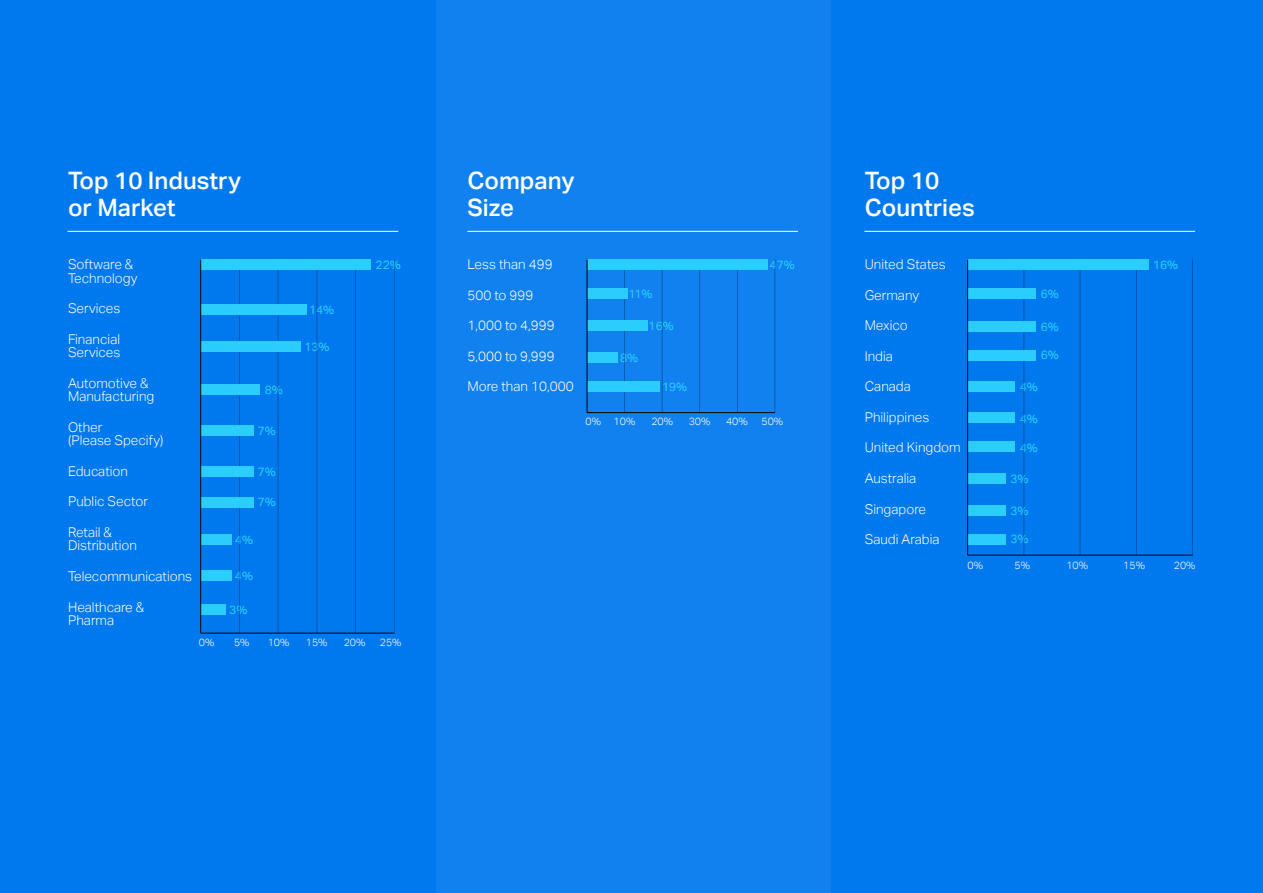
<style>
.page{position:relative;width:1263px;height:893px;background:#0079ef}
.page>*{position:absolute;margin:0;border:0;box-sizing:border-box;transform-origin:0 0}
.t1{font:500 24px/27px "Aktiv Grotesk";color:#fff}
.t2{font:300 13.5px/13.5px "Aktiv Grotesk";color:#fff}
.t3{font:12px "Aktiv Grotesk";color:#29ceff}
.t4{font:300 10.5px "Aktiv Grotesk";color:#fff}
</style>
<div class="page">
<div style="left:436px;top:0;width:395px;height:893px;background:#1081ef"></div>
<hr style="left:201px;top:633px;width:193px;height:1px;background:#000">
<hr style="left:68px;top:231px;width:330px;height:1px;background:#fff">
<hr style="left:467px;top:231px;width:331px;height:1px;background:#fff">
<hr style="left:864px;top:231px;width:331px;height:1px;background:#fff">
<hr style="left:587px;top:412px;width:188px;height:1px;background:#000">
<hr style="left:967px;top:555px;width:226px;height:1px;background:#000">
<hr style="left:239px;top:259px;width:1px;height:374px;background:#000">
<hr style="left:624px;top:259px;width:1px;height:153px;background:#000">
<hr style="left:278px;top:259px;width:1px;height:374px;background:#000">
<hr style="left:662px;top:259px;width:1px;height:153px;background:#000">
<hr style="left:317px;top:259px;width:1px;height:374px;background:#000">
<hr style="left:699px;top:259px;width:1px;height:153px;background:#000">
<hr style="left:355px;top:259px;width:1px;height:374px;background:#000">
<hr style="left:737px;top:259px;width:1px;height:153px;background:#000">
<hr style="left:1023px;top:259px;width:1px;height:296px;background:#000">
<hr style="left:775px;top:259px;width:1px;height:153px;background:#000">
<hr style="left:1080px;top:259px;width:1px;height:296px;background:#000">
<hr style="left:394px;top:259px;width:1px;height:374px;background:#000">
<hr style="left:1136px;top:259px;width:1px;height:296px;background:#000">
<hr style="left:1192px;top:259px;width:1px;height:296px;background:#000">
<div style="left:201px;top:259px;width:170px;height:11px;background:#29ceff"></div>
<div style="left:587px;top:259px;width:181px;height:11px;background:#29ceff"></div>
<div style="left:968px;top:259px;width:181px;height:11px;background:#29ceff"></div>
<div style="left:201px;top:305px;width:106px;height:10px;background:#29ceff"></div>
<div style="left:587px;top:288px;width:40px;height:11px;background:#29ceff"></div>
<div style="left:968px;top:288px;width:68px;height:11px;background:#29ceff"></div>
<div style="left:200px;top:341px;width:101px;height:11px;background:#29ceff"></div>
<div style="left:587px;top:321px;width:60px;height:10px;background:#29ceff"></div>
<div style="left:968px;top:321px;width:68px;height:11px;background:#29ceff"></div>
<div style="left:201px;top:384px;width:59px;height:11px;background:#29ceff"></div>
<div style="left:587px;top:352px;width:30px;height:11px;background:#29ceff"></div>
<div style="left:968px;top:350px;width:68px;height:11px;background:#29ceff"></div>
<div style="left:201px;top:425px;width:53px;height:11px;background:#29ceff"></div>
<div style="left:587px;top:381px;width:72px;height:11px;background:#29ceff"></div>
<div style="left:968px;top:381px;width:46px;height:11px;background:#29ceff"></div>
<div style="left:201px;top:466px;width:53px;height:11px;background:#29ceff"></div>
<div style="left:968px;top:412px;width:46px;height:11px;background:#29ceff"></div>
<div style="left:201px;top:497px;width:53px;height:11px;background:#29ceff"></div>
<div style="left:968px;top:441px;width:46px;height:11px;background:#29ceff"></div>
<div style="left:201px;top:534px;width:30px;height:11px;background:#29ceff"></div>
<div style="left:968px;top:473px;width:38px;height:11px;background:#29ceff"></div>
<div style="left:201px;top:570px;width:30px;height:11px;background:#29ceff"></div>
<div style="left:968px;top:505px;width:38px;height:10px;background:#29ceff"></div>
<div style="left:201px;top:604px;width:25px;height:11px;background:#29ceff"></div>
<div style="left:968px;top:534px;width:38px;height:11px;background:#29ceff"></div>
<hr style="left:967px;top:259px;width:1px;height:296px;background:#000">
<hr style="left:587px;top:259px;width:1px;height:153px;background:#000">
<hr style="left:200px;top:259px;width:1px;height:374px;background:#000">
<h1 class="t1" style="left:68px;top:168px;width:175px">Top 10 Industry or Market</h1>
<h1 class="t1" style="left:467px;top:168px;width:109px">Company<br>Size</h1>
<h1 class="t1" style="left:865px;top:168px;width:112px">Top 10<br>Countries</h1>
<p class="t2" style="left:68px;top:258px;width:71px">Software &amp;<br>Technology</p>
<p class="t2" style="left:68px;top:302px;width:54px">Services</p>
<p class="t2" style="left:68px;top:332px;width:54px">Financial<br>Services</p>
<p class="t2" style="left:68px;top:376px;width:88px">Automotive &amp;<br>Manufacturing</p>
<p class="t2" style="left:68px;top:420px;width:97px">Other<br>(Please Specify)</p>
<p class="t2" style="left:68px;top:465px;width:62px">Education</p>
<p class="t2" style="left:68px;top:495px;width:81px">Public Sector</p>
<p class="t2" style="left:68px;top:526px;width:70px">Retail &amp;<br>Distribution</p>
<p class="t2" style="left:68px;top:570px;width:126px">Telecommunications</p>
<p class="t2" style="left:68px;top:600px;width:78px">Healthcare &amp;<br>Pharma</p>
<p class="t4" style="left:199px;top:636px;width:17px">0%</p>
<p class="t3" style="left:265px;top:383px;width:20px">8%</p>
<p class="t3" style="left:258px;top:424px;width:20px">7%</p>
<p class="t3" style="left:258px;top:465px;width:20px">7%</p>
<p class="t3" style="left:258px;top:495px;width:20px">7%</p>
<p class="t3" style="left:235px;top:532px;width:20px">4%</p>
<p class="t3" style="left:235px;top:569px;width:20px">4%</p>
<p class="t3" style="left:229px;top:603px;width:20px">3%</p>
<p class="t4" style="left:234px;top:636px;width:17px">5%</p>
<p class="t4" style="left:268px;top:636px;width:23px">10%</p>
<p class="t3" style="left:309px;top:303px;width:27px">14%</p>
<p class="t3" style="left:304px;top:340px;width:27px">13%</p>
<p class="t2" style="left:467px;top:258px;width:87px">Less than 499</p>
<p class="t2" style="left:467px;top:288px;width:68px">500 to 999</p>
<p class="t2" style="left:467px;top:319px;width:89px">1,000 to 4,999</p>
<p class="t2" style="left:467px;top:349px;width:89px">5,000 to 9,999</p>
<p class="t2" style="left:467px;top:380px;width:108px">More than 10,000</p>
<p class="t3" style="left:376px;top:258px;width:27px">22%</p>
<p class="t3" style="left:770px;top:258px;width:27px">47%</p>
<p class="t3" style="left:628px;top:287px;width:26px">11%</p>
<p class="t3" style="left:649px;top:319px;width:27px">16%</p>
<p class="t3" style="left:620px;top:350px;width:20px">8%</p>
<p class="t3" style="left:662px;top:380px;width:27px">19%</p>
<p class="t4" style="left:585px;top:415px;width:17px">0%</p>
<p class="t4" style="left:613px;top:415px;width:23px">10%</p>
<p class="t4" style="left:651px;top:415px;width:23px">20%</p>
<p class="t4" style="left:689px;top:415px;width:23px">30%</p>
<p class="t4" style="left:726px;top:415px;width:23px">40%</p>
<p class="t4" style="left:761px;top:415px;width:23px">50%</p>
<p class="t4" style="left:306px;top:636px;width:23px">15%</p>
<p class="t4" style="left:344px;top:636px;width:23px">20%</p>
<p class="t4" style="left:380px;top:636px;width:23px">25%</p>
<p class="t2" style="left:865px;top:258px;width:83px">United States</p>
<p class="t2" style="left:865px;top:288px;width:56px">Germany</p>
<p class="t2" style="left:865px;top:319px;width:45px">Mexico</p>
<p class="t2" style="left:865px;top:350px;width:30px">India</p>
<p class="t2" style="left:865px;top:380px;width:48px">Canada</p>
<p class="t2" style="left:865px;top:411px;width:66px">Philippines</p>
<p class="t2" style="left:865px;top:441px;width:98px">United Kingdom</p>
<p class="t2" style="left:865px;top:472px;width:53px">Australia</p>
<p class="t2" style="left:865px;top:502px;width:63px">Singapore</p>
<p class="t2" style="left:865px;top:533px;width:76px">Saudi Arabia</p>
<p class="t4" style="left:967px;top:559px;width:17px">0%</p>
<p class="t3" style="left:1041px;top:287px;width:20px">6%</p>
<p class="t3" style="left:1041px;top:320px;width:20px">6%</p>
<p class="t3" style="left:1041px;top:348px;width:20px">6%</p>
<p class="t3" style="left:1020px;top:379px;width:20px">4%</p>
<p class="t3" style="left:1020px;top:412px;width:20px">4%</p>
<p class="t3" style="left:1020px;top:440px;width:20px">4%</p>
<p class="t3" style="left:1010px;top:472px;width:20px">3%</p>
<p class="t3" style="left:1010px;top:504px;width:20px">3%</p>
<p class="t3" style="left:1010px;top:532px;width:20px">3%</p>
<p class="t4" style="left:1014px;top:559px;width:17px">5%</p>
<p class="t4" style="left:1066px;top:559px;width:23px">10%</p>
<p class="t3" style="left:1153px;top:258px;width:27px">16%</p>
<p class="t4" style="left:1123px;top:559px;width:23px">15%</p>
<p class="t4" style="left:1174px;top:559px;width:23px">20%</p>
</div>
